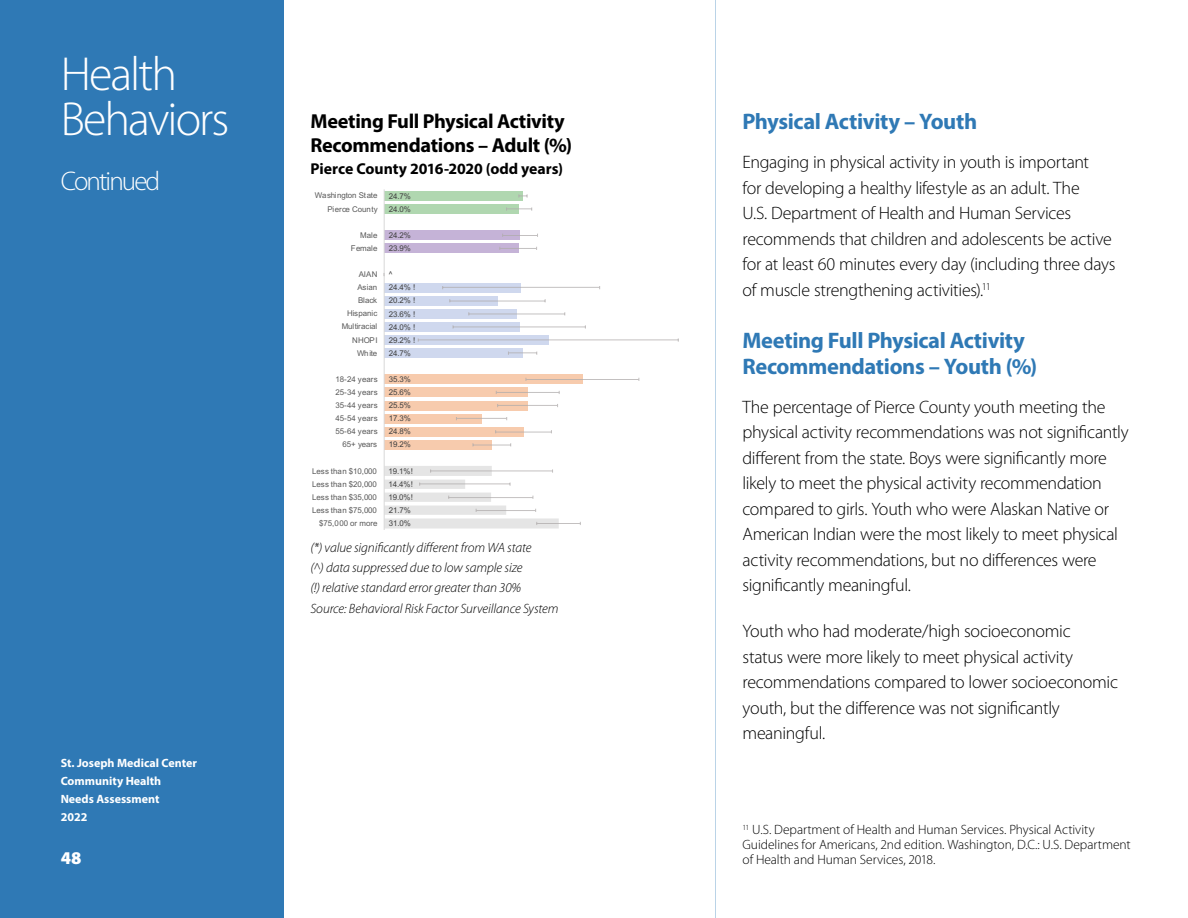
<style>
.page{position:relative;width:1188px;height:918px;background:#fff}
.page>*{position:absolute;margin:0;border:0;box-sizing:border-box;transform-origin:0 0}
.t1{font:300 48px/45px "Myriad Pro";letter-spacing:-.04em;color:#fff}
.t2{font:300 27px "Myriad Pro";letter-spacing:-.07em;color:#fff}
.t3{font:700 22.5px/25.5px "Myriad Pro";letter-spacing:-.02em;color:#2f79b5}
.t4{font:700 20.25px/24px "Myriad Pro";letter-spacing:-.015em;color:#000}
.t5{font:300 18px/25.5px "Myriad Pro";letter-spacing:-.015em;color:#000}
.t6{font:900 18px "Myriad Pro";color:#fff}
.t7{font:700 15.75px "Myriad Pro";letter-spacing:-.005em;color:#000}
.t8{font:italic 300 13.5px/20.2px "Myriad Pro";letter-spacing:-.005em;color:#000}
.t9{font:300 13.5px/15px "Myriad Pro";letter-spacing:-.005em;color:#000}
.t10{font:700 12px/18px "Myriad Pro";color:#fff}
.t11{font:7.95px/13px "Arial";letter-spacing:-.01em;color:#595959;text-align:right}
.t12{font:7.95px/13px "Arial";letter-spacing:-.01em;color:#404040}
</style>
<div class="page">
<hr style="left:715px;top:0;width:1px;height:918px;background:#bad3e7">
<div style="left:0;top:0;width:284px;height:918px;background:#2f79b5"></div>
<div style="left:384px;top:191px;width:139px;height:10px;background:#b0d7b0"></div>
<div style="left:384px;top:204px;width:135px;height:10px;background:#b0d7b0"></div>
<div style="left:384px;top:230px;width:136px;height:10px;background:#c5b3d7"></div>
<div style="left:384px;top:244px;width:134px;height:9px;background:#c5b3d7"></div>
<div style="left:384px;top:283px;width:137px;height:10px;background:#cfd8ee"></div>
<div style="left:384px;top:296px;width:113px;height:10px;background:#cfd8ee"></div>
<div style="left:384px;top:309px;width:133px;height:10px;background:#cfd8ee"></div>
<div style="left:384px;top:322px;width:135px;height:10px;background:#cfd8ee"></div>
<div style="left:384px;top:335px;width:164px;height:10px;background:#cfd8ee"></div>
<div style="left:384px;top:348px;width:139px;height:10px;background:#cfd8ee"></div>
<div style="left:384px;top:374px;width:198px;height:10px;background:#f7cbad"></div>
<div style="left:384px;top:388px;width:144px;height:9px;background:#f7cbad"></div>
<div style="left:384px;top:401px;width:144px;height:9px;background:#f7cbad"></div>
<div style="left:384px;top:414px;width:98px;height:9px;background:#f7cbad"></div>
<div style="left:384px;top:427px;width:140px;height:10px;background:#f7cbad"></div>
<div style="left:384px;top:440px;width:108px;height:10px;background:#f7cbad"></div>
<svg style="left:518px;top:194px;width:10px;height:4px"></svg>
<svg style="left:506px;top:207px;width:26px;height:4px"></svg>
<svg style="left:502px;top:234px;width:36px;height:3px"></svg>
<svg style="left:499px;top:247px;width:38px;height:3px"></svg>
<hr style="left:443px;top:287px;width:78px;height:1px;background:#babbc3">
<hr style="left:521px;top:287px;width:79px;height:1px;background:#cccaca">
<hr style="left:450px;top:301px;width:48px;height:1px;background:#c2c6d3">
<hr style="left:498px;top:301px;width:47px;height:1px;background:#dfdede">
<hr style="left:469px;top:314px;width:48px;height:1px;background:#c3c8d6">
<hr style="left:517px;top:314px;width:48px;height:1px;background:#e2e1e1">
<hr style="left:453px;top:327px;width:66px;height:1px;background:#c4c9d8">
<hr style="left:519px;top:327px;width:66px;height:1px;background:#e4e3e3">
<hr style="left:418px;top:340px;width:130px;height:1px;background:#c5cada">
<hr style="left:548px;top:340px;width:130px;height:1px;background:#e7e5e5">
<svg style="left:508px;top:352px;width:29px;height:3px"></svg>
<hr style="left:526px;top:379px;width:57px;height:1px;background:#c1b3ab">
<hr style="left:583px;top:379px;width:56px;height:1px;background:#c3c0c0">
<hr style="left:496px;top:392px;width:32px;height:1px;background:#c3b4ab">
<hr style="left:528px;top:392px;width:31px;height:1px;background:#c5c3c3">
<hr style="left:498px;top:405px;width:30px;height:1px;background:#c5b5ab">
<hr style="left:528px;top:405px;width:30px;height:1px;background:#c8c5c5">
<svg style="left:456px;top:417px;width:51px;height:3px"></svg>
<svg style="left:495px;top:430px;width:57px;height:3px"></svg>
<svg style="left:473px;top:443px;width:38px;height:3px"></svg>
<svg style="left:385px;top:466px;width:196px;height:63px"></svg>
<hr style="left:384px;top:189px;width:1px;height:341px;background:#d9d9d9">
<h1 class="t1" style="left:61px;top:52px;width:170px">Health<br>Behaviors</h1>
<h2 class="t2" style="left:61px;top:166px;width:101px">Continued</h2>
<p class="t10" style="left:61px;top:753px;width:138px">St. Joseph Medical Center<br>Community Health<br>Needs Assessment<br>2022</p>
<p class="t6" style="left:61px;top:848px;width:22px">48</p>
<p class="t4" style="left:310px;top:108px;width:263px">Meeting Full Physical Activity<br>Recommendations – Adult (%)</p>
<p class="t7" style="left:310px;top:159px;width:254px">Pierce County 2016-2020 (odd years)</p>
<p class="t11" style="left:315px;top:188px;width:64px;line-height:13.6px">Washington State<br>Pierce County</p>
<p class="t11" style="left:351px;top:228px;width:28px">Male<br>Female</p>
<p class="t11" style="left:342px;top:268px;width:37px">AIAN<br>Asian<br>Black<br>Hispanic<br>Multiracial<br>NHOPI<br>White</p>
<p class="t11" style="left:336px;top:372px;width:44px">18-24 years<br>25-34 years<br>35-44 years<br>45-54 years<br>55-64 years<br>65+ years</p>
<p class="t11" style="left:312px;top:464px;width:67px">Less than $10,000<br>Less than $20,000<br>Less than $35,000<br>Less than $75,000 $75,000 or more</p>
<p class="t12" style="left:389px;top:189px;width:24px">24.7%<br>24.0%</p>
<p class="t12" style="left:389px;top:228px;width:24px;line-height:13.6px">24.2%<br>23.9%</p>
<p class="t12" style="left:389px;top:268px;width:28px">^<br>24.4% !<br>20.2% !<br>23.6% !<br>24.0% !<br>29.2% !<br>24.7%</p>
<p class="t12" style="left:389px;top:372px;width:24px;text-align:justify">35.3% 25.6% 25.5% 17.3% 24.8% 19.2%</p>
<p class="t12" style="left:388px;top:464px;width:26px">19.1%!<br>14.4%!<br>19.0%!<br>21.7%<br>31.0%</p>
<p class="t8" style="left:310px;top:538px;width:250px">(*) value significantly different from WA state<br>(^) data suppressed due to low sample size<br>(!) relative standard error greater than 30% Source: Behavioral Risk Factor Surveillance System</p>
<p class="t3" style="left:742px;top:108px;width:236px">Physical Activity – Youth</p>
<p class="t5" style="left:742px;top:150px;width:374px">Engaging in physical activity in youth is important<br>for developing a healthy lifestyle as an adult. The<br>U.S. Department of Health and Human Services recommends that children and adolescents be active for at least 60 minutes every day (including three days of muscle strengthening activities).<sup>11</sup></p>
<p class="t3" style="left:743px;top:327px;width:296px">Meeting Full Physical Activity<br>Recommendations – Youth (%)</p>
<p class="t5" style="left:743px;top:394px;width:388px">The percentage of Pierce County youth meeting the physical activity recommendations was not significantly different from the state. Boys were significantly more likely to meet the physical activity recommendation compared to girls. Youth who were Alaskan Native or American Indian were the most likely to meet physical activity recommendations, but no differences were significantly meaningful.</p>
<p class="t5" style="left:743px;top:619px;width:377px">Youth who had moderate/high socioeconomic<br>status were more likely to meet physical activity recommendations compared to lower socioeconomic youth, but the difference was not significantly meaningful.</p>
<p class="t9" style="left:742px;top:822px;width:390px"><sup>11</sup> U.S. Department of Health and Human Services. Physical Activity<br>Guidelines for Americans, 2nd edition. Washington, D.C.: U.S. Department of Health and Human Services, 2018.</p>
</div>
